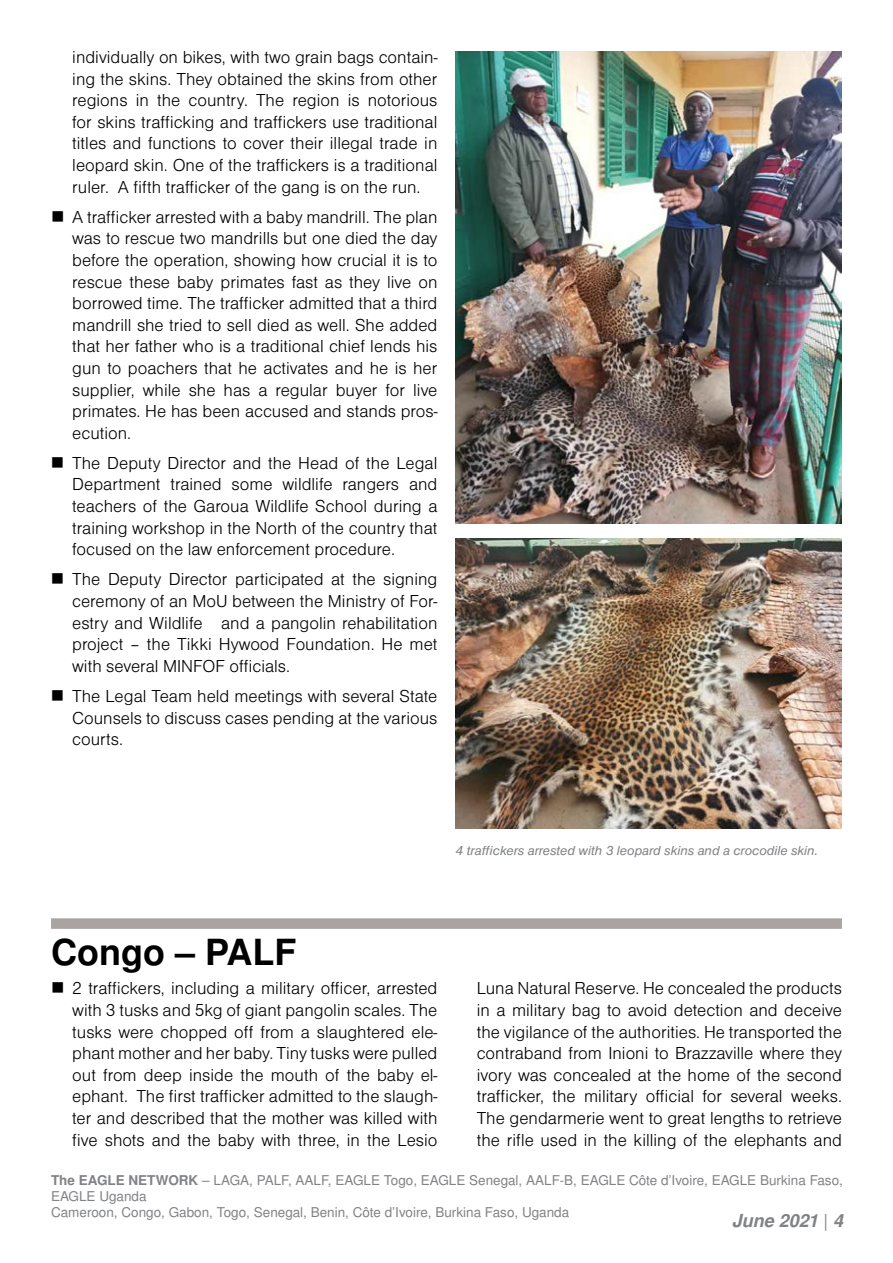
<style>
.page{position:relative;width:893px;height:1263px;background:#fff}
.page>*{position:absolute;margin:0;border:0;box-sizing:border-box;transform-origin:0 0}
.t1{font:700 36px "Nimbus Sans LOT";color:#000}
.t2{font:18px/21.6px "Nimbus Sans DOT Ligh";color:#000;text-align:justify}
.t3{font:italic 700 18px "Nimbus Sans LOT";color:#808285}
.t4{font:13.5px/16.2px "Nimbus Sans LOT";color:#808285}
.t5{font:italic 13.5px "Nimbus Sans DOT";color:#808285}
.s1{font-weight:700}
.s2{font-weight:400;font-style:normal}
</style>
<div class="page">
<img style="left:455px;top:51px;width:387px;height:472px">
<img style="left:455px;top:539px;width:387px;height:289px">
<div style="left:51px;top:918px;width:791px;height:11px;background:#a9a3a1"></div>
<p class="t2" style="left:72px;top:47px;width:367px">individually on bikes, with two grain bags contain&shy;ing the skins. They obtained the skins from other regions in the country. The region is notorious for skins trafficking and traffickers use traditional titles and functions to cover their illegal trade in leopard skin. One of the traffickers is a traditional ruler. A fifth trafficker of the gang is on the run.</p>
<p class="t2" style="left:72px;top:206px;width:367px">A trafficker arrested with a baby mandrill. The plan was to rescue two mandrills but one died the day before the operation, showing how crucial it is to rescue these baby primates fast as they live on borrowed time. The trafficker admitted that a third mandrill she tried to sell died as well. She added that her father who is a traditional chief lends his gun to poachers that he activates and he is her supplier, while she has a regular buyer for live primates. He has been accused and stands pros&shy;ecution.</p>
<p class="t2" style="left:72px;top:452px;width:367px">The Deputy Director and the Head of the Legal Department trained some wildlife rangers and teachers of the Garoua Wildlife School during a training workshop in the North of the country that focused on the law enforcement procedure.</p>
<p class="t2" style="left:72px;top:569px;width:367px">The Deputy Director participated at the signing ceremony of an MoU between the Ministry of For&shy;estry and Wildlife and a pangolin rehabilitation project – the Tikki Hywood Foundation. He met with several MINFOF officials.</p>
<p class="t2" style="left:72px;top:685px;width:367px">The Legal Team held meetings with several State Counsels to discuss cases pending at the various courts.</p>
<p class="t5" style="left:455px;top:843px;width:364px">4 traffickers arrested with 3 leopard skins and a crocodile skin.</p>
<h1 class="t1" style="left:51px;top:931px;width:247px">Congo – PALF</h1>
<p class="t2" style="left:72px;top:978px;width:367px">2 traffickers, including a military officer, arrested with 3 tusks and 5kg of giant pangolin scales. The tusks were chopped off from a slaughtered ele&shy;phant mother and her baby. Tiny tusks were pulled out from deep inside the mouth of the baby el&shy;ephant. The first trafficker admitted to the slaugh&shy;ter and described that the mother was killed with five shots and the baby with three, in the Lesio</p>
<p class="t2" style="left:477px;top:978px;width:367px">Luna Natural Reserve. He concealed the products in a military bag to avoid detection and deceive the vigilance of the authorities. He transported the contraband from Inioni to Brazzaville where they ivory was concealed at the home of the second trafficker, the military official for several weeks.<br>The gendarmerie went to great lengths to retrieve the rifle used in the killing of the elephants and</p>
<p class="t4" style="left:51px;top:1172px;width:793px"><span class="s1">The EAGLE NETWORK</span> – LAGA, PALF, AALF, EAGLE Togo, EAGLE Senegal, AALF-B, EAGLE Côte d’Ivoire, EAGLE Burkina Faso,<br>EAGLE Uganda<br>Cameroon, Congo, Gabon, Togo, Senegal, Benin, Côte d’Ivoire, Burkina Faso, Uganda</p>
<p class="t3" style="left:732px;top:1210px;width:113px">June 2021 <span class="s2">|</span> 4</p>
</div>
